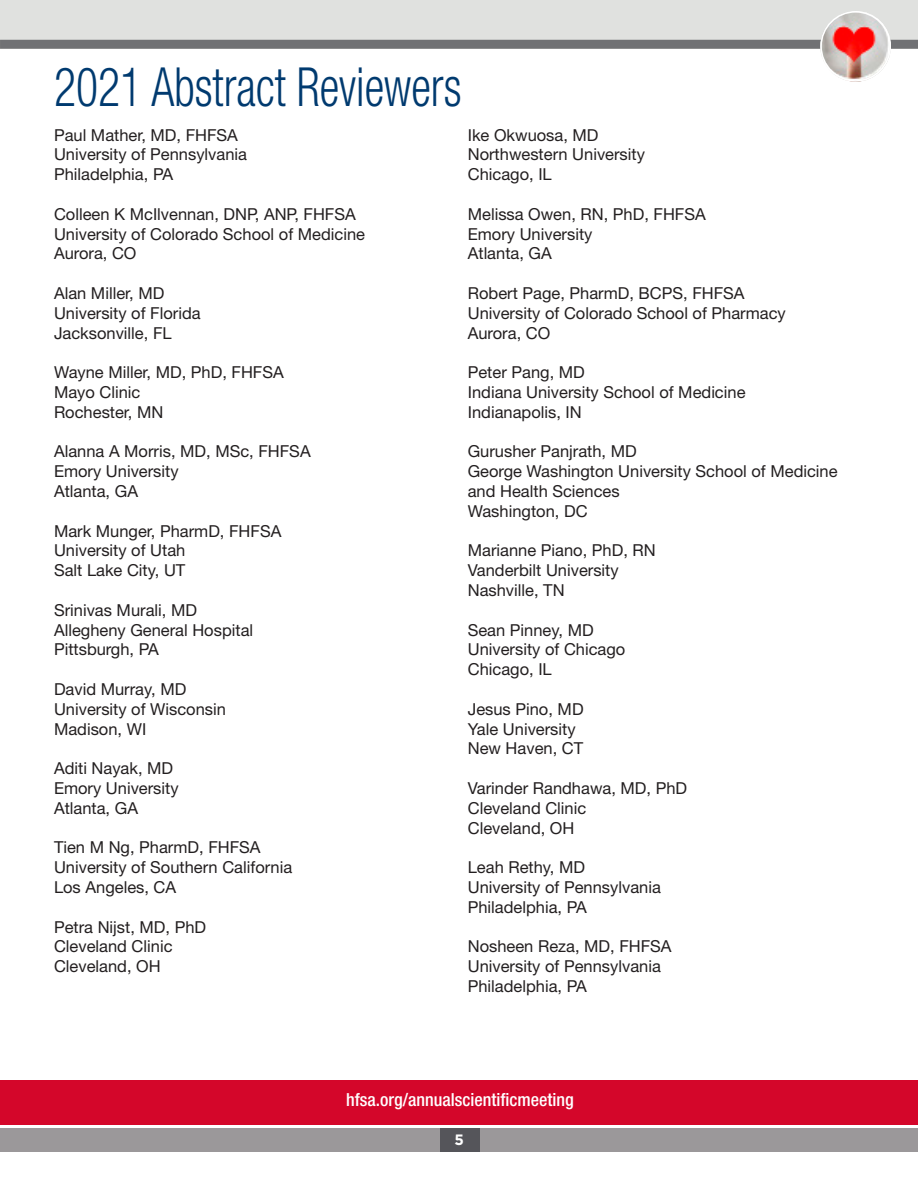
<style>
.page{position:relative;width:918px;height:1188px;background:#fff}
.page>*{position:absolute;margin:0;border:0;box-sizing:border-box;transform-origin:0 0}
.t1{font:300 condensed 54px "Helvetica Neue LT Std";color:#003a6f;scale:.85 1}
.t2{font:500 condensed 18px "Helvetica Neue LT Std";color:#fff}
.t3{font:16.5px/19.8px "Helvetica Neue LT Std";color:#231f20}
.t4{font:700 15px "Gotham";color:#fff}
</style>
<div class="page">
<div style="left:0;top:1080px;width:918px;height:44px;background:#d4062a"></div>
<div style="left:0;top:1129px;width:918px;height:23px;background:#9b989a"></div>
<div style="left:440px;top:1129px;width:39px;height:23px;background:#55555a"></div>
<div style="left:0;top:0;width:918px;height:49px;background:#e0e1df"></div>
<div style="left:0;top:40px;width:918px;height:9px;background:#707174"></div>
<img style="left:820px;top:11px;width:71px;height:71px;border-radius:35px">
<div style="left:820px;top:11px;width:71px;height:71px;border:2px solid #fff;border-radius:50%"></div>
<p class="t1" style="left:54px;top:56px;width:481px">2021 Abstract Reviewers</p>
<p class="t3" style="left:54px;top:125px;width:185px">Paul Mather, MD, FHFSA</p>
<p class="t3" style="left:54px;top:145px;width:195px">University of Pennsylvania</p>
<p class="t3" style="left:54px;top:164px;width:121px">Philadelphia, PA</p>
<p class="t3" style="left:54px;top:204px;width:303px">Colleen K McIlvennan, DNP, ANP, FHFSA</p>
<p class="t3" style="left:54px;top:224px;width:313px">University of Colorado School of Medicine</p>
<p class="t3" style="left:54px;top:244px;width:84px">Aurora, CO</p>
<p class="t3" style="left:54px;top:283px;width:112px">Alan Miller, MD</p>
<p class="t3" style="left:54px;top:303px;width:148px">University of Florida</p>
<p class="t3" style="left:54px;top:323px;width:119px">Jacksonville, FL</p>
<p class="t3" style="left:54px;top:362px;width:231px">Wayne Miller, MD, PhD, FHFSA</p>
<p class="t3" style="left:54px;top:382px;width:88px">Mayo Clinic</p>
<p class="t3" style="left:54px;top:402px;width:111px">Rochester, MN</p>
<p class="t3" style="left:54px;top:442px;width:258px">Alanna A Morris, MD, MSc, FHFSA</p>
<p class="t3" style="left:54px;top:461px;width:126px">Emory University</p>
<p class="t3" style="left:54px;top:481px;width:86px">Atlanta, GA</p>
<p class="t3" style="left:54px;top:521px;width:229px">Mark Munger, PharmD, FHFSA</p>
<p class="t3" style="left:54px;top:541px;width:133px">University of Utah</p>
<p class="t3" style="left:54px;top:560px;width:133px">Salt Lake City, UT</p>
<p class="t3" style="left:54px;top:600px;width:145px">Srinivas Murali, MD</p>
<p class="t3" style="left:54px;top:620px;width:201px">Allegheny General Hospital</p>
<p class="t3" style="left:54px;top:640px;width:106px">Pittsburgh, PA</p>
<p class="t3" style="left:54px;top:679px;width:134px">David Murray, MD</p>
<p class="t3" style="left:54px;top:699px;width:174px">University of Wisconsin</p>
<p class="t3" style="left:54px;top:719px;width:94px">Madison, WI</p>
<p class="t3" style="left:54px;top:758px;width:121px">Aditi Nayak, MD</p>
<p class="t3" style="left:54px;top:778px;width:126px">Emory University</p>
<p class="t3" style="left:54px;top:798px;width:86px">Atlanta, GA</p>
<p class="t3" style="left:54px;top:838px;width:208px">Tien M Ng, PharmD, FHFSA</p>
<p class="t3" style="left:54px;top:857px;width:240px">University of Southern California</p>
<p class="t3" style="left:54px;top:877px;width:124px">Los Angeles, CA</p>
<p class="t3" style="left:54px;top:917px;width:154px">Petra Nijst, MD, PhD</p>
<p class="t3" style="left:54px;top:937px;width:120px">Cleveland Clinic</p>
<p class="t3" style="left:54px;top:956px;width:108px">Cleveland, OH</p>
<p class="t3" style="left:468px;top:125px;width:132px">Ike Okwuosa, MD</p>
<p class="t3" style="left:468px;top:145px;width:179px">Northwestern University</p>
<p class="t3" style="left:468px;top:164px;width:86px">Chicago, IL</p>
<p class="t3" style="left:468px;top:204px;width:240px">Melissa Owen, RN, PhD, FHFSA</p>
<p class="t3" style="left:468px;top:224px;width:126px">Emory University</p>
<p class="t3" style="left:468px;top:244px;width:86px">Atlanta, GA</p>
<p class="t3" style="left:468px;top:283px;width:278px">Robert Page, PharmD, BCPS, FHFSA</p>
<p class="t3" style="left:468px;top:303px;width:320px">University of Colorado School of Pharmacy</p>
<p class="t3" style="left:468px;top:323px;width:84px">Aurora, CO</p>
<p class="t3" style="left:468px;top:362px;width:119px">Peter Pang, MD</p>
<p class="t3" style="left:468px;top:382px;width:279px">Indiana University School of Medicine</p>
<p class="t3" style="left:468px;top:402px;width:115px">Indianapolis, IN</p>
<p class="t3" style="left:468px;top:442px;width:171px">Gurusher Panjrath, MD</p>
<p class="t3" style="left:468px;top:461px;width:371px">George Washington University School of Medicine and Health Sciences</p>
<p class="t3" style="left:468px;top:501px;width:121px">Washington, DC</p>
<p class="t3" style="left:468px;top:541px;width:189px">Marianne Piano, PhD, RN</p>
<p class="t3" style="left:468px;top:560px;width:152px">Vanderbilt University</p>
<p class="t3" style="left:468px;top:580px;width:98px">Nashville, TN</p>
<p class="t3" style="left:468px;top:620px;width:127px">Sean Pinney, MD</p>
<p class="t3" style="left:468px;top:640px;width:159px">University of Chicago</p>
<p class="t3" style="left:468px;top:659px;width:86px">Chicago, IL</p>
<p class="t3" style="left:468px;top:699px;width:117px">Jesus Pino, MD</p>
<p class="t3" style="left:468px;top:719px;width:109px">Yale University</p>
<p class="t3" style="left:468px;top:739px;width:117px">New Haven, CT</p>
<p class="t3" style="left:468px;top:778px;width:221px">Varinder Randhawa, MD, PhD</p>
<p class="t3" style="left:468px;top:798px;width:120px">Cleveland Clinic</p>
<p class="t3" style="left:468px;top:818px;width:108px">Cleveland, OH</p>
<p class="t3" style="left:468px;top:857px;width:119px">Leah Rethy, MD</p>
<p class="t3" style="left:468px;top:877px;width:195px">University of Pennsylvania</p>
<p class="t3" style="left:468px;top:897px;width:121px">Philadelphia, PA</p>
<p class="t3" style="left:468px;top:937px;width:205px">Nosheen Reza, MD, FHFSA</p>
<p class="t3" style="left:468px;top:956px;width:195px">University of Pennsylvania</p>
<p class="t3" style="left:468px;top:976px;width:121px">Philadelphia, PA</p>
<p class="t2" style="left:346px;top:1089px;width:229px">hfsa.org/annualscientificmeeting</p>
<p class="t4" style="left:455px;top:1130px;width:11px">5</p>
</div>
